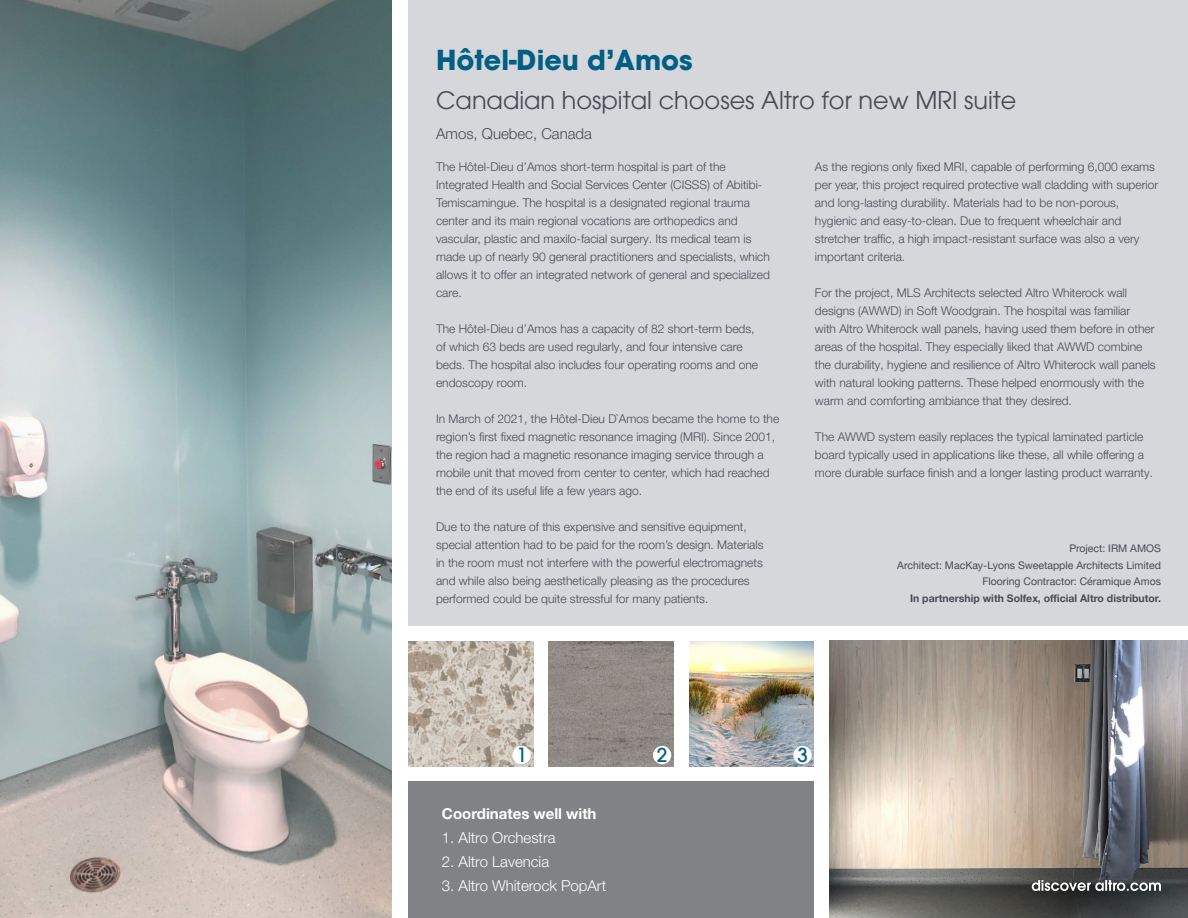
<style>
.page{position:relative;width:1188px;height:918px;background:#fff}
.page>*{position:absolute;margin:0;border:0;box-sizing:border-box;transform-origin:0 0}
.Heading{font:700 27px "Avant Garde";color:#015e84}
.Sub_heading{font:24px "Avant Garde";color:#464b54}
.t1{font:500 19.2px "Avant Garde";color:#015e84}
.t2{font:300 15px "Helvetica Neue LT Pro";color:#fff}
.t3{font:700 15px "Helvetica Neue LT Pro";color:#fff}
.t4{font:300 15px "Helvetica Neue LT Pro";color:#464b54}
.t5{font:300 12px/18px "Helvetica Neue LT Pro";color:#464b54}
.t6{font:10.5px/16.5px "Helvetica Neue LT Pro";color:#464b54;text-align:right}
.t7{font:700 10.5px "Helvetica Neue LT Pro";color:#464b54}
</style>
<div class="page">
<img style="left:0;top:0;width:392px;height:918px">
<div style="left:408px;top:0;width:780px;height:625px;background:#d6d7db"></div>
<img style="left:830px;top:641px;width:358px;height:277px">
<div style="left:408px;top:782px;width:406px;height:136px;background:#818286"></div>
<svg style="left:1032px;top:880px;width:129px;height:11px"></svg>
<img style="left:408px;top:641px;width:125px;height:125px">
<img style="left:549px;top:641px;width:124px;height:125px">
<img style="left:689px;top:641px;width:125px;height:125px">
<div style="left:512px;top:746px;width:19px;height:18px;background:#fff;border-radius:50%"></div>
<div style="left:653px;top:746px;width:18px;height:18px;background:#fff;border-radius:50%"></div>
<div style="left:793px;top:746px;width:19px;height:18px;background:#fff;border-radius:50%"></div>
<p class="Heading" style="left:436px;top:43px;width:258px">Hôtel-Dieu d’Amos</p>
<p class="Sub_heading" style="left:436px;top:86px;width:582px">Canadian hospital chooses Altro for new MRI suite</p>
<p class="t4" style="left:436px;top:125px;width:157px">Amos, Quebec, Canada</p>
<p class="t5" style="left:436px;top:157px;width:335px">The Hôtel-Dieu d’Amos short-term hospital is part of the Integrated Health and Social Services Center (CISSS) of Abitibi-Temiscamingue. The hospital is a designated regional trauma center and its main regional vocations are orthopedics and vascular, plastic and maxilo-facial surgery. Its medical team is made up of nearly 90 general practitioners and specialists, which allows it to offer an integrated network of general and specialized care.</p>
<p class="t5" style="left:436px;top:319px;width:324px">The Hôtel-Dieu d’Amos has a capacity of 82 short-term beds, of which 63 beds are used regularly, and four intensive care beds. The hospital also includes four operating rooms and one endoscopy room.</p>
<p class="t5" style="left:436px;top:409px;width:345px">In March of 2021, the Hôtel-Dieu D`Amos became the home to the region’s first fixed magnetic resonance imaging (MRI). Since 2001, the region had a magnetic resonance imaging service through a mobile unit that moved from center to center, which had reached the end of its useful life a few years ago.</p>
<p class="t5" style="left:436px;top:517px;width:329px">Due to the nature of this expensive and sensitive equipment, special attention had to be paid for the room’s design. Materials in the room must not interfere with the powerful electromagnets and while also being aesthetically pleasing as the procedures performed could be quite stressful for many patients.</p>
<p class="t5" style="left:815px;top:157px;width:345px">As the regions only fixed MRI, capable of performing 6,000 exams per year, this project required protective wall cladding with superior and long-lasting durability. Materials had to be non-porous, hygienic and easy-to-clean. Due to frequent wheelchair and stretcher traffic, a high impact-resistant surface was also a very important criteria.</p>
<p class="t5" style="left:815px;top:283px;width:342px">For the project, MLS Architects selected Altro Whiterock wall designs (AWWD) in Soft Woodgrain. The hospital was familiar<br>with Altro Whiterock wall panels, having used them before in other areas of the hospital. They especially liked that AWWD combine the durability, hygiene and resilience of Altro Whiterock wall panels with natural looking patterns. These helped enormously with the warm and comforting ambiance that they desired.</p>
<p class="t5" style="left:815px;top:427px;width:340px">The AWWD system easily replaces the typical laminated particle board typically used in applications like these, all while offering a more durable surface finish and a longer lasting product warranty.</p>
<p class="t6" style="left:1069px;top:540px;width:93px">Project: IRM AMOS</p>
<p class="t6" style="left:897px;top:556px;width:265px">Architect: MacKay-Lyons Sweetapple Architects Limited<br>Flooring Contractor: Céramique Amos</p>
<p class="t7" style="left:910px;top:591px;width:252px">In partnership with Solfex, official Altro distributor.</p>
<p class="t1" style="left:516px;top:743px;width:12px">1</p>
<p class="t1" style="left:657px;top:743px;width:12px">2</p>
<p class="t1" style="left:797px;top:743px;width:12px">3</p>
<p class="t3" style="left:442px;top:805px;width:156px">Coordinates well with</p>
<p class="t2" style="left:442px;top:829px;width:115px">1. Altro Orchestra</p>
<p class="t2" style="left:442px;top:853px;width:109px">2. Altro Lavencia</p>
<p class="t2" style="left:442px;top:877px;width:166px">3. Altro Whiterock PopArt</p>
</div>
